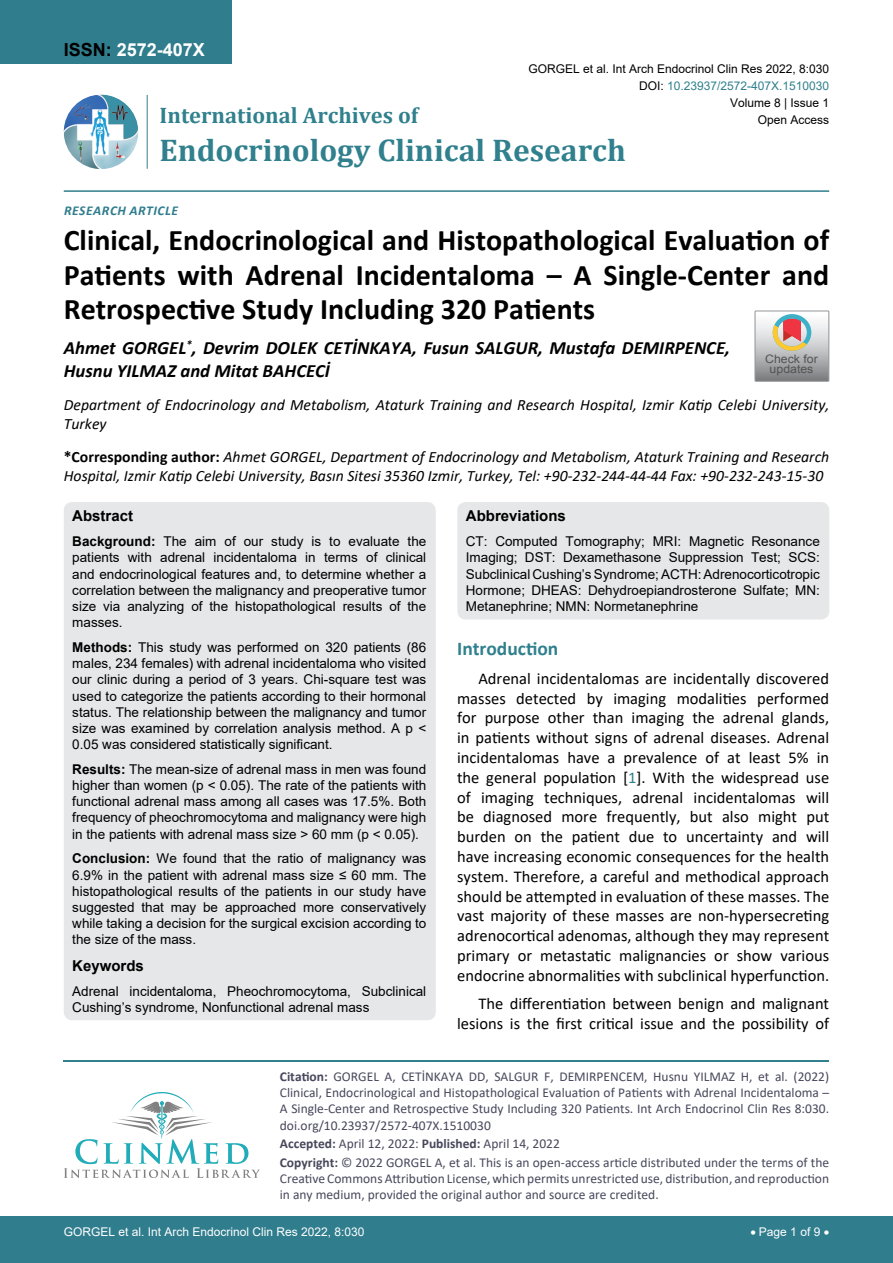
<style>
.page{position:relative;width:893px;height:1263px;background:#fff}
.page>*{position:absolute;margin:0;border:0;box-sizing:border-box;transform-origin:0 0}
.t1{font:700 31.5px "Cambria";color:#30808d}
.t2{font:700 30px/34.5px "Calibri";color:#000;text-align:justify}
.t3{font:700 22.5px "Cambria";color:#30808d}
.t4{font:700 19.5px "Calibri";color:#30808d}
.t5{font:italic 700 18.75px/22.5px "Calibri";color:#000}
.t6{font:700 18px "Arial";color:#fff}
.t7{font:16.5px/19.8px "Calibri";color:#000;text-align:justify}
.t8{font:italic 15.75px/18.9px "Calibri";color:#000}
.t9{font:700 15px "Arial";color:#000}
.t10{font:13.5px/16.2px "Arial";color:#000;text-align:justify}
.t11{font:13.5px/16.2px "Calibri";color:#47475c}
.t12{font:italic 700 13.5px "Calibri";color:#307d8d}
.t13{font:12px "Arial";color:#000}
.t14{font:12px "Arial";color:#fff}
.t15{font:12px "Arial";color:#30808d}
.t16{font:11.7px/10.1px "Arial";color:#535353;text-align:center;scale:1.06 1}
.s1{color:#000}
.s2{font-weight:700;font-style:normal}
.s3{font-weight:700}
.s4{color:#30808d}
</style>
<div class="page">
<hr style="left:64px;top:1060px;width:765px;height:2px;background:#30808d">
<svg style="left:64px;top:1092px;width:196px;height:86px"></svg>
<div style="left:0;top:1217px;width:893px;height:46px;background:#307d8d"></div>
<div style="left:0;top:0;width:231px;height:64px;background:#307d8d"></div>
<img style="left:64px;top:95px;width:74px;height:74px;border-radius:37px">
<hr style="left:147px;top:95px;width:1px;height:74px;background:#307d8d">
<hr style="left:64px;top:190px;width:765px;height:2px;background:#307d8d">
<div style="left:64px;top:502px;width:372px;height:518px;background:#e6e7e8;border-radius:9px"></div>
<div style="left:457px;top:502px;width:372px;height:117px;background:#e6e7e8;border-radius:9px"></div>
<svg style="left:755px;top:311px;width:74px;height:70px;background:#bdb6b3"></svg>
<h3 class="t6" style="left:64px;top:37px;width:143px"><span class="s1">ISSN:</span> 2572-407X</h3>
<p class="t13" style="left:528px;top:60px;width:302px">GORGEL et al. Int Arch Endocrinol Clin Res 2022, 8:030</p>
<p class="t13" style="left:730px;top:95px;width:101px">Volume 8 | Issue 1</p>
<p class="t15" style="left:639px;top:77px;width:192px"><span class="s1">DOI:</span> 10.23937/2572-407X.1510030</p>
<h3 class="t3" style="left:160px;top:100px;width:260px">International Archives of</h3>
<h1 class="t1" style="left:160px;top:128px;width:468px">Endocrinology Clinical Research</h1>
<p class="t13" style="left:758px;top:112px;width:73px">Open Access</p>
<p class="t12" style="left:64px;top:201px;width:17px">Research</p>
<p class="t12" style="left:129px;top:201px;width:17px">Article</p>
<h2 class="t2" style="left:64px;top:222px;width:767px">Clinical, Endocrinological and Histopathological Evaluation of Patients with Adrenal Incidentaloma – A Single-Center and Retrospective Study Including 320 Patients</h2>
<h3 class="t5" style="left:64px;top:336px;width:668px">Ahmet GORGEL<sup>*</sup>, Devrim DOLEK CETİNKAYA, Fusun SALGUR, Mustafa DEMIRPENCE,<br>Husnu YILMAZ and Mitat BAHCECİ</h3>
<p class="t8" style="left:64px;top:395px;width:767px">Department of Endocrinology and Metabolism, Ataturk Training and Research Hospital, Izmir Katip Celebi University,<br>Turkey</p>
<p class="t16" style="left:765px;top:354px;width:51px">Check for updates</p>
<p class="t8" style="left:64px;top:446px;width:767px"><span class="s2">*Corresponding author:</span> Ahmet GORGEL, Department of Endocrinology and Metabolism, Ataturk Training and Research<br>Hospital, Izmir Katip Celebi University, Basın Sitesi 35360 Izmir, Turkey, Tel: +90-232-244-44-44 Fax: +90-232-243-15-30</p>
<p class="t9" style="left:72px;top:506px;width:62px">Abstract</p>
<p class="t10" style="left:72px;top:533px;width:356px"><span class="s3">Background:</span> The aim of our study is to evaluate the patients with adrenal incidentaloma in terms of clinical and endocrinological features and, to determine whether a correlation between the malignancy and preoperative tumor size via analyzing of the histopathological results of the masses.</p>
<p class="t10" style="left:72px;top:639px;width:356px"><span class="s3">Methods:</span> This study was performed on 320 patients (86 males, 234 females) with adrenal incidentaloma who visited our clinic during a period of 3 years. Chi-square test was used to categorize the patients according to their hormonal status. The relationship between the malignancy and tumor size was examined by correlation analysis method. A p &lt; 0.05 was considered statistically significant.</p>
<p class="t10" style="left:72px;top:761px;width:355px"><span class="s3">Results:</span> The mean-size of adrenal mass in men was found higher than women (p &lt; 0.05). The rate of the patients with functional adrenal mass among all cases was 17.5%. Both frequency of pheochromocytoma and malignancy were high in the patients with adrenal mass size &gt; 60 mm (p &lt; 0.05).</p>
<p class="t10" style="left:72px;top:850px;width:355px"><span class="s3">Conclusion:</span> We found that the ratio of malignancy was 6.9% in the patient with adrenal mass size ≤ 60 mm. The histopathological results of the patients in our study have suggested that may be approached more conservatively while taking a decision for the surgical excision according to the size of the mass.</p>
<p class="t9" style="left:72px;top:955px;width:73px">Keywords</p>
<p class="t10" style="left:72px;top:983px;width:355px">Adrenal incidentaloma, Pheochromocytoma, Subclinical<br>Cushing’s syndrome, Nonfunctional adrenal mass</p>
<p class="t9" style="left:466px;top:506px;width:102px">Abbreviations</p>
<p class="t10" style="left:466px;top:533px;width:356px">CT: Computed Tomography; MRI: Magnetic Resonance Imaging; DST: Dexamethasone Suppression Test; SCS:<br>Subclinical Cushing’s Syndrome; ACTH: Adrenocorticotropic Hormone; DHEAS: Dehydroepiandrosterone Sulfate; MN:<br>Metanephrine; NMN: Normetanephrine</p>
<h3 class="t4" style="left:457px;top:635px;width:103px">Introduction</h3>
<p class="t7" style="left:457px;top:668px;width:374px;text-indent:21px">Adrenal incidentalomas are incidentally discovered masses detected by imaging modalities performed for purpose other than imaging the adrenal glands, in patients without signs of adrenal diseases. Adrenal incidentalomas have a prevalence of at least 5% in the general population [<span class="s4">1</span>]. With the widespread use of imaging techniques, adrenal incidentalomas will be diagnosed more frequently, but also might put burden on the patient due to uncertainty and will have increasing economic consequences for the health system. Therefore, a careful and methodical approach should be attempted in evaluation of these masses. The vast majority of these masses are non-hypersecreting adrenocortical adenomas, although they may represent primary or metastatic malignancies or show various endocrine abnormalities with subclinical hyperfunction.</p>
<p class="t7" style="left:457px;top:993px;width:374px;text-align:right">The differentiation between benign and malignant lesions is the first critical issue and the possibility of</p>
<p class="t11" style="left:280px;top:1068px;width:551px;text-align:justify"><span class="s3">Citation:</span> GORGEL A, CETİNKAYA DD, SALGUR F, DEMIRPENCEM, Husnu YILMAZ H, et al. (2022)<br>Clinical, Endocrinological and Histopathological Evaluation of Patients with Adrenal Incidentaloma – A Single-Center and Retrospective Study Including 320 Patients. Int Arch Endocrinol Clin Res 8:030. doi.org/10.23937/2572-407X.1510030</p>
<p class="t11" style="left:280px;top:1134px;width:551px;line-height:18.6px"><span class="s3">Accepted:</span> April 12, 2022: <span class="s3">Published:</span> April 14, 2022<br><span class="s3">Copyright:</span> © 2022 GORGEL A, et al. This is an open-access article distributed under the terms of the</p>
<p class="t11" style="left:280px;top:1170px;width:551px">Creative Commons Attribution License, which permits unrestricted use, distribution, and reproduction in any medium, provided the original author and source are credited.</p>
<p class="t14" style="left:64px;top:1223px;width:302px">GORGEL et al. Int Arch Endocrinol Clin Res 2022, 8:030</p>
<p class="t14" style="left:750px;top:1223px;width:80px">• Page 1 of 9 •</p>
</div>
